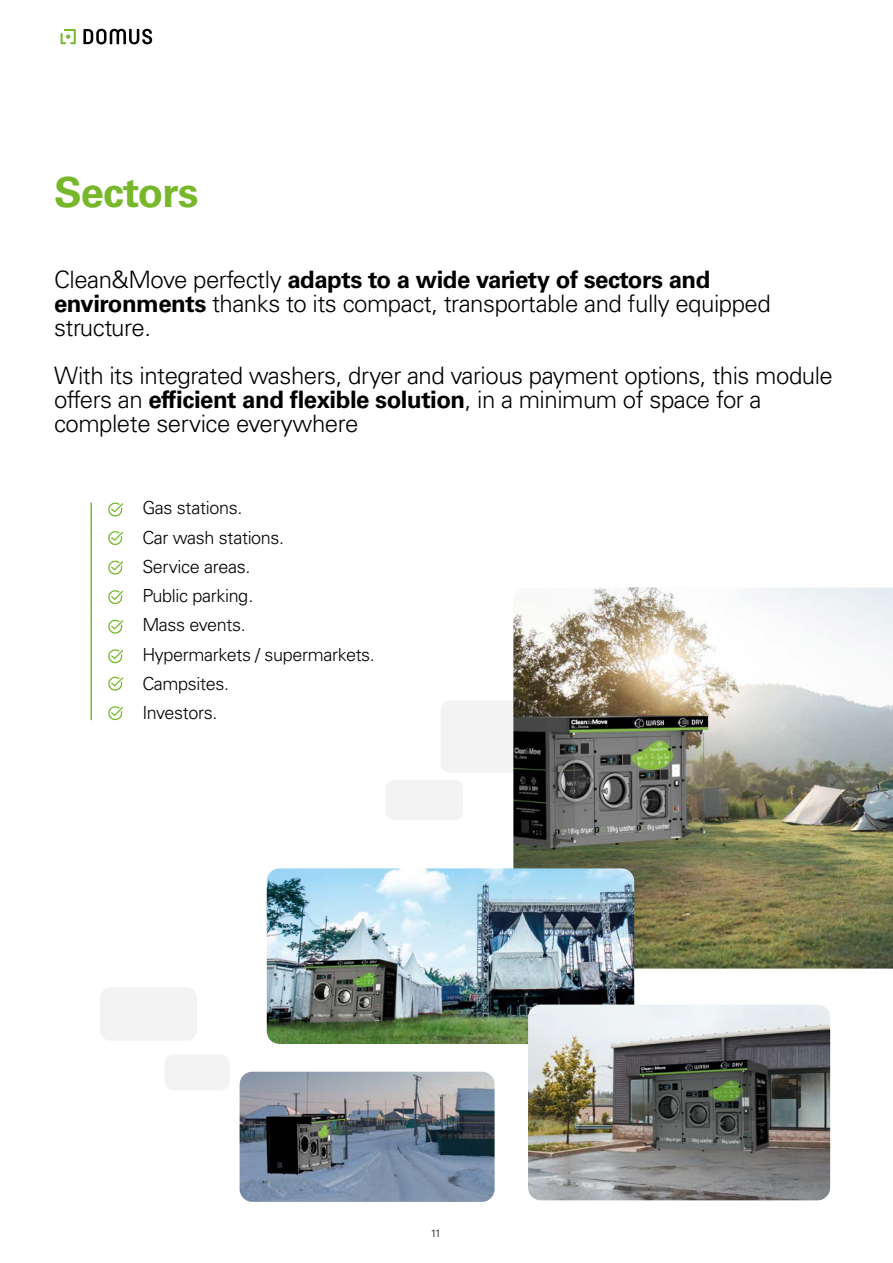
<style>
.page{position:relative;width:893px;height:1263px;background:#fff}
.page>*{position:absolute;margin:0;border:0;box-sizing:border-box;transform-origin:0 0}
.t1{font:700 41.55px "Univers LT Std";letter-spacing:-.02em;color:#76b82a}
.t2{font:300 24px/24px "Univers LT Std";letter-spacing:-.02em;color:#000}
.t3{font:300 18px/29.2px "Univers LT Std";letter-spacing:-.02em;color:#000}
.t4{font:300 10.5px "Univers LT Std";color:#000}
.s1{font-weight:700}
</style>
<div class="page">
<svg style="left:83px;top:29px;width:69px;height:15px"></svg>
<svg style="left:61px;top:29px;width:15px;height:15px"></svg>
<hr style="left:90px;top:502px;width:2px;height:218px;background:#76b82a">
<svg style="left:108px;top:502px;width:15px;height:15px"></svg>
<svg style="left:108px;top:531px;width:15px;height:14px"></svg>
<svg style="left:108px;top:560px;width:15px;height:15px"></svg>
<svg style="left:108px;top:590px;width:15px;height:15px"></svg>
<svg style="left:108px;top:619px;width:15px;height:15px"></svg>
<svg style="left:108px;top:649px;width:15px;height:15px"></svg>
<svg style="left:108px;top:676px;width:15px;height:15px"></svg>
<svg style="left:108px;top:706px;width:15px;height:15px"></svg>
<img style="left:513px;top:587px;width:380px;height:382px">
<img style="left:267px;top:868px;width:367px;height:176px">
<img style="left:528px;top:1004px;width:302px;height:196px">
<div style="left:385px;top:780px;width:78px;height:40px;background:#f3f3f3;border-radius:9px"></div>
<svg style="left:440px;top:701px;width:131px;height:72px;fill:#f3f3f3"></svg>
<div style="left:165px;top:1054px;width:65px;height:36px;background:#f3f3f3;border-radius:9px"></div>
<div style="left:100px;top:987px;width:97px;height:54px;background:#f3f3f3;border-radius:11px"></div>
<img style="left:240px;top:1072px;width:255px;height:130px">
<h1 class="t1" style="left:54px;top:168px;width:146px">Sectors</h1>
<p class="t2" style="left:54px;top:268px;width:718px">Clean&amp;Move perfectly <span class="s1">adapts to a wide variety of sectors and environments</span> thanks to its compact, transportable and fully equipped structure.</p>
<p class="t2" style="left:54px;top:364px;width:780px">With its integrated washers, dryer and various payment options, this module offers an <span class="s1">efficient and flexible solution</span>, in a minimum of space for a complete service everywhere</p>
<p class="t3" style="left:142px;top:493px;width:234px">Gas stations.<br>Car wash stations.<br>Service areas.<br>Public parking.<br>Mass events.<br>Hypermarkets / supermarkets.<br>Campsites.<br>Investors.</p>
<p class="t4" style="left:431px;top:1227px;width:12px">11</p>
</div>
